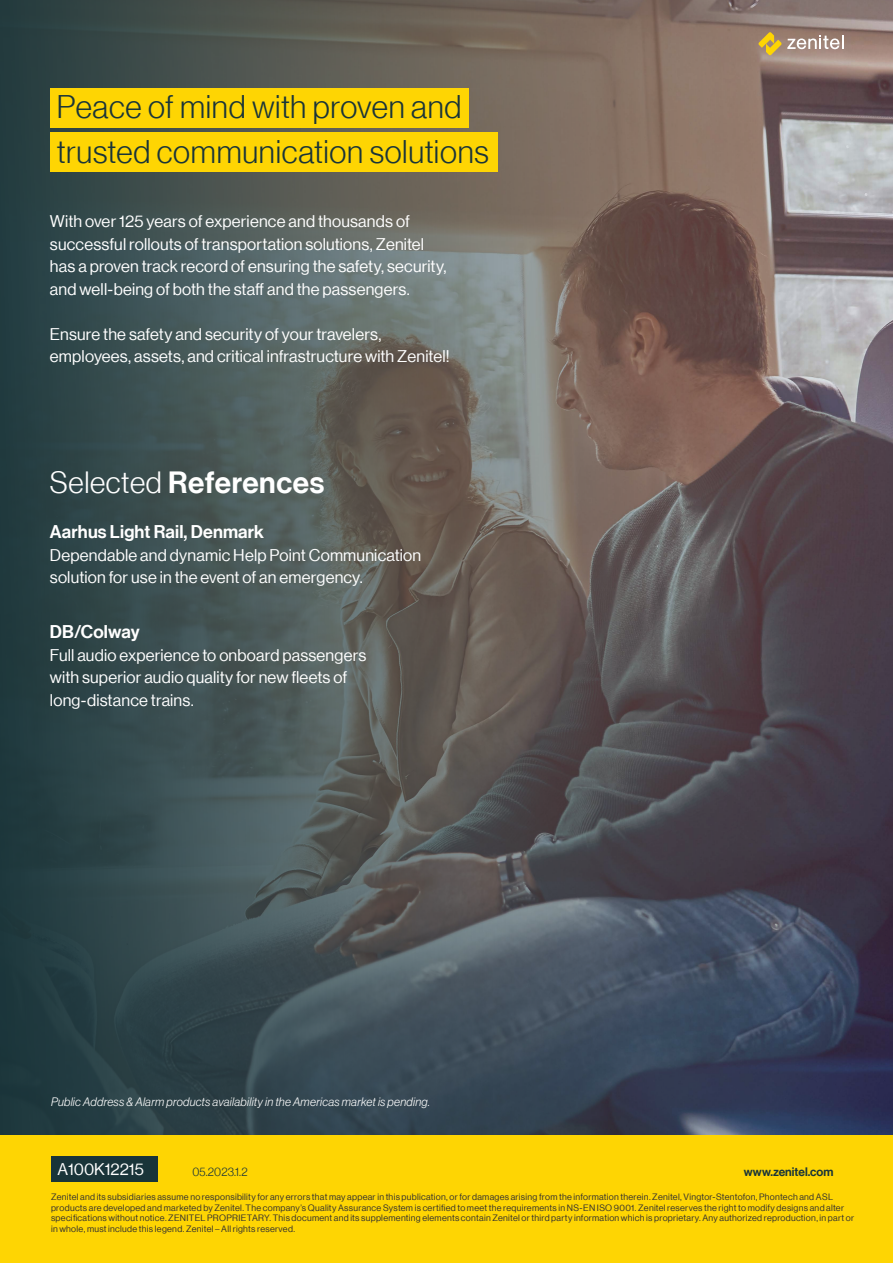
<style>
.page{position:relative;width:893px;height:1263px;background:#fff}
.page>*{position:absolute;margin:0;border:0;box-sizing:border-box;transform-origin:0 0}
.t1{font:31.95px "N Haas Grotesk DS Pro 45 Lt";letter-spacing:.02em;color:#193439}
.t2{font:30px "N Haas Grotesk DS Pro 65 Md";letter-spacing:.02em;color:#fff}
.t3{font:18px "N Haas Grotesk DS Pro 65 Md";letter-spacing:.01em;color:#fff}
.t4{font:16.5px/22.5px "N Haas Grotesk DS Pro 55 Rg";letter-spacing:.01em;color:#fff}
.t5{font:12px "N Haas Grotesk DS Pro 46 Lt It";letter-spacing:.02em;color:#fff}
.t6{font:12px "N Haas Grotesk DS Pro 65 Md";color:#193439}
.t7{font:12px "N Haas Grotesk DS Pro 45 Lt";letter-spacing:.01em;color:#193439}
.t8{font:12px "N Haas Grotesk DS Pro 75 Bd";color:#231f20}
.t9{font:9px/10.8px "N Haas Grotesk DS Pro 55 Rg";letter-spacing:.03em;color:#312f30}
.s1{font-family:"N Haas Grotesk DS Pro 45 Lt"}
</style>
<div class="page">
<img style="left:0;top:0;width:893px;height:1135px">
<div style="left:50px;top:133px;width:447px;height:39px;background:#fed503"></div>
<div style="left:50px;top:88px;width:419px;height:39px;background:#fed503"></div>
<div style="left:0;top:1135px;width:893px;height:128px;background:#fed503"></div>
<div style="left:51px;top:1156px;width:106px;height:26px;background:#193439"></div>
<svg style="left:758px;top:32px;width:85px;height:23px;background:#b69d7c"></svg>
<h1 class="t1" style="left:57px;top:89px;width:406px">Peace of mind with proven and</h1>
<h1 class="t1" style="left:57px;top:133px;width:433px">trusted communication solutions</h1>
<h3 class="t4" style="left:50px;top:210px;width:398px">With over 125 years of experience and thousands of successful rollouts of transportation solutions, Zenitel has a proven track record of ensuring the safety, security, and well-being of both the staff and the passengers.</h3>
<h3 class="t4" style="left:50px;top:323px;width:401px">Ensure the safety and security of your travelers, employees, assets, and critical infrastructure with Zenitel!</h3>
<h2 class="t2" style="left:50px;top:465px;width:276px"><span class="s1">Selected</span> References</h2>
<h3 class="t3" style="left:50px;top:521px;width:216px">Aarhus Light Rail, Denmark</h3>
<h3 class="t4" style="left:50px;top:544px;width:373px">Dependable and dynamic Help Point Communication solution for use in the event of an emergency.</h3>
<h3 class="t3" style="left:50px;top:621px;width:91px">DB/Colway</h3>
<h3 class="t4" style="left:50px;top:644px;width:318px">Full audio experience to onboard passengers with superior audio quality for new fleets of long-distance trains.</h3>
<h3 class="t5" style="left:51px;top:1095px;width:381px">Public Address &amp; Alarm products availability in the Americas market is pending.</h3>
<h3 class="t4" style="left:57px;top:1158px;width:88px">A100K12215</h3>
<h3 class="t7" style="left:192px;top:1165px;width:57px">05.2023.1.2</h3>
<p class="t9" style="left:51px;top:1191px;width:805px">Zenitel and its subsidiaries assume no responsibility for any errors that may appear in this publication, or for damages arising from the information therein. Zenitel, Vingtor-Stentofon, Phontech and ASL products are developed and marketed by Zenitel. The company’s Quality Assurance System is certified to meet the requirements in NS-EN ISO 9001. Zenitel reserves the right to modify designs and alter specifications without notice. ZENITEL PROPRIETARY. This document and its supplementing elements contain Zenitel or third party information which is proprietary. Any authorized reproduction, in part or in whole, must include this legend. Zenitel – All rights reserved.</p>
<h3 class="t6" style="left:744px;top:1165px;width:91px">www.zenitel.com</h3>
<h3 class="t8" style="left:43px;top:1229px;width:14px">10</h3>
</div>
